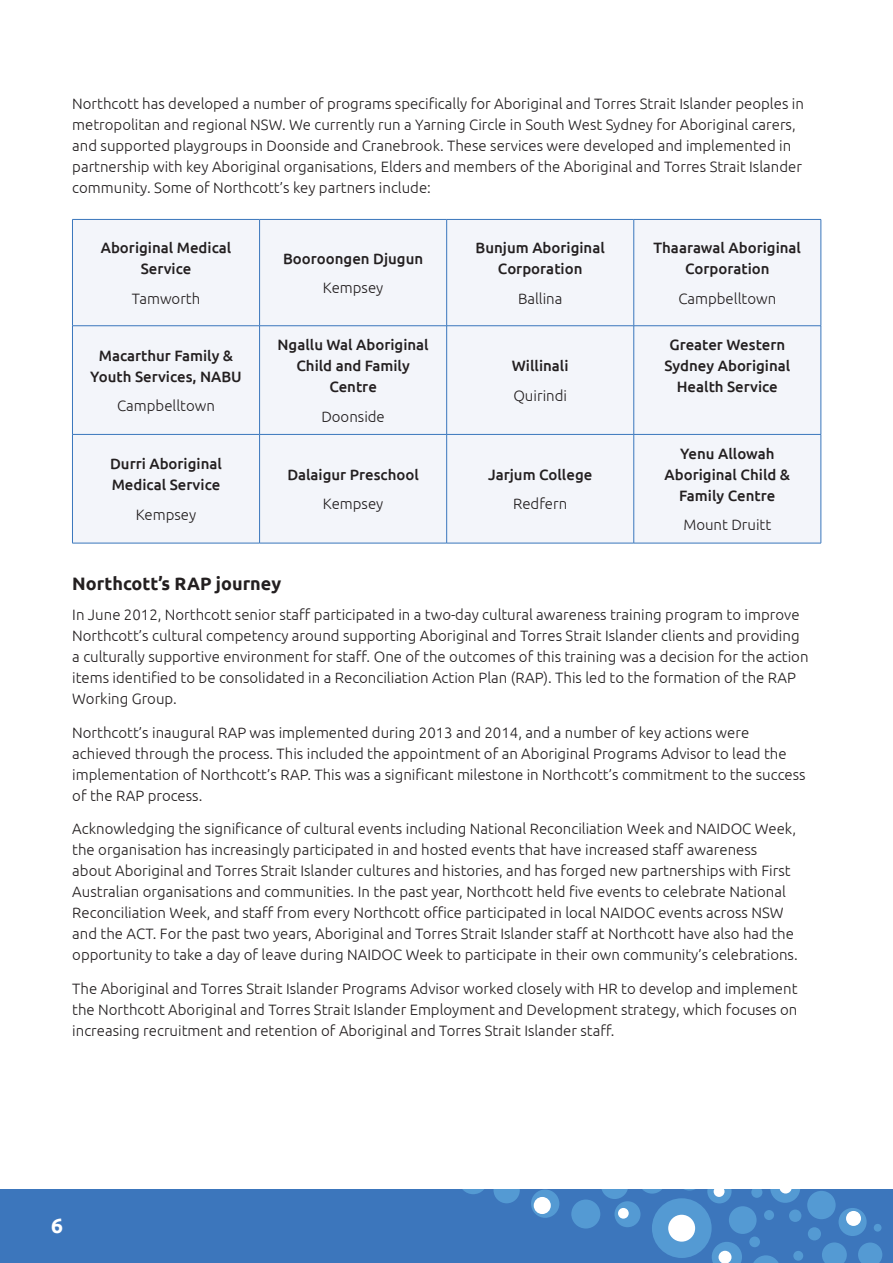
<style>
.page{position:relative;width:893px;height:1263px;background:#fff}
.page>*{position:absolute;margin:0;border:0;box-sizing:border-box;transform-origin:0 0}
.t1{font:700 21px "Ubuntu";color:#fff}
.t2{font:700 18px "Ubuntu";color:#231f20}
.t3{font:300 15px/21px "Ubuntu";color:#231f20}
.t4{font:500 15px/21px "Ubuntu";color:#231f20;text-align:center}
</style>
<div class="page">
<svg style="left:0;top:1189px;width:893px;height:74px;background:#3f7abe"></svg>
<div style="left:534px;top:1197px;width:17px;height:17px;background:#fff;border-radius:50%"></div>
<div style="left:618px;top:1208px;width:11px;height:10px;background:#fff;border-radius:50%"></div>
<div style="left:668px;top:1215px;width:27px;height:26px;background:#fff;border-radius:50%"></div>
<div style="left:718px;top:1251px;width:13px;height:12px;background:#fff;border-radius:50%"></div>
<svg style="left:676px;top:1189px;width:56px;height:14px"></svg>
<svg style="left:770px;top:1189px;width:30px;height:14px"></svg>
<div style="left:846px;top:1211px;width:15px;height:15px;background:#fff;border-radius:50%"></div>
<div style="left:73px;top:220px;width:748px;height:323px;background:#f3f5fa"></div>
<hr style="left:72px;top:219px;width:188px;height:1px;background:#3976bc">
<hr style="left:72px;top:220px;width:1px;height:106px;background:#3976bc">
<hr style="left:260px;top:219px;width:187px;height:1px;background:#3976bc">
<hr style="left:259px;top:220px;width:1px;height:106px;background:#3976bc">
<hr style="left:447px;top:219px;width:187px;height:1px;background:#3976bc">
<hr style="left:446px;top:220px;width:1px;height:106px;background:#3976bc">
<hr style="left:634px;top:219px;width:187px;height:1px;background:#3976bc">
<hr style="left:633px;top:220px;width:1px;height:106px;background:#3976bc">
<hr style="left:821px;top:220px;width:1px;height:106px;background:#3976bc">
<hr style="left:72px;top:325px;width:188px;height:1px;background:#3976bc">
<hr style="left:72px;top:326px;width:1px;height:108px;background:#3976bc">
<hr style="left:260px;top:325px;width:187px;height:1px;background:#3976bc">
<hr style="left:259px;top:326px;width:1px;height:108px;background:#3976bc">
<hr style="left:447px;top:325px;width:187px;height:1px;background:#3976bc">
<hr style="left:446px;top:326px;width:1px;height:108px;background:#3976bc">
<hr style="left:634px;top:325px;width:187px;height:1px;background:#3976bc">
<hr style="left:633px;top:326px;width:1px;height:108px;background:#3976bc">
<hr style="left:821px;top:326px;width:1px;height:108px;background:#3976bc">
<hr style="left:72px;top:434px;width:188px;height:1px;background:#3976bc">
<hr style="left:72px;top:435px;width:1px;height:108px;background:#3976bc">
<hr style="left:260px;top:434px;width:187px;height:1px;background:#3976bc">
<hr style="left:259px;top:435px;width:1px;height:108px;background:#3976bc">
<hr style="left:447px;top:434px;width:187px;height:1px;background:#3976bc">
<hr style="left:446px;top:435px;width:1px;height:108px;background:#3976bc">
<hr style="left:634px;top:434px;width:187px;height:1px;background:#3976bc">
<hr style="left:633px;top:435px;width:1px;height:108px;background:#3976bc">
<hr style="left:821px;top:435px;width:1px;height:108px;background:#3976bc">
<hr style="left:72px;top:543px;width:188px;height:1px;background:#3976bc">
<hr style="left:260px;top:543px;width:187px;height:1px;background:#3976bc">
<hr style="left:447px;top:543px;width:187px;height:1px;background:#3976bc">
<hr style="left:634px;top:543px;width:187px;height:1px;background:#3976bc">
<p class="t3" style="left:72px;top:93px;width:733px">Northcott has developed a number of programs specifically for Aboriginal and Torres Strait Islander peoples in metropolitan and regional NSW. We currently run a Yarning Circle in South West Sydney for Aboriginal carers, and supported playgroups in Doonside and Cranebrook. These services were developed and implemented in partnership with key Aboriginal organisations, Elders and members of the Aboriginal and Torres Strait Islander community. Some of Northcott’s key partners include:</p>
<p class="t4" style="left:101px;top:237px;width:132px">Aboriginal Medical<br>Service</p>
<p class="t3" style="left:132px;top:287px;width:70px">Tamworth</p>
<p class="t4" style="left:90px;top:344px;width:153px">Macarthur Family &amp;<br>Youth Services, NABU</p>
<p class="t3" style="left:117px;top:395px;width:99px">Campbelltown</p>
<p class="t4" style="left:110px;top:453px;width:113px;text-align:left">Durri Aboriginal<br>Medical Service</p>
<p class="t3" style="left:136px;top:504px;width:62px">Kempsey</p>
<p class="t4" style="left:283px;top:247px;width:142px">Booroongen Djugun</p>
<p class="t3" style="left:323px;top:277px;width:62px">Kempsey</p>
<p class="t4" style="left:277px;top:334px;width:153px">Ngallu Wal Aboriginal<br>Child and Family<br>Centre</p>
<p class="t3" style="left:321px;top:405px;width:65px">Doonside</p>
<p class="t4" style="left:287px;top:463px;width:133px">Dalaigur Preschool</p>
<p class="t3" style="left:323px;top:493px;width:62px">Kempsey</p>
<p class="t4" style="left:476px;top:237px;width:131px">Bunjum Aboriginal<br>Corporation</p>
<p class="t3" style="left:518px;top:287px;width:46px">Ballina</p>
<p class="t4" style="left:512px;top:355px;width:58px">Willinali</p>
<p class="t3" style="left:513px;top:384px;width:55px">Quirindi</p>
<p class="t4" style="left:488px;top:463px;width:106px">Jarjum College</p>
<p class="t3" style="left:513px;top:493px;width:56px">Redfern</p>
<p class="t4" style="left:654px;top:237px;width:149px">Thaarawal Aboriginal<br>Corporation</p>
<p class="t3" style="left:678px;top:287px;width:99px">Campbelltown</p>
<p class="t4" style="left:664px;top:334px;width:127px">Greater Western<br>Sydney Aboriginal<br>Health Service</p>
<p class="t4" style="left:664px;top:442px;width:127px">Yenu Allowah<br>Aboriginal Child &amp;<br>Family Centre</p>
<p class="t3" style="left:683px;top:514px;width:89px">Mount Druitt</p>
<p class="t2" style="left:72px;top:573px;width:210px">Northcott’s RAP journey</p>
<p class="t3" style="left:72px;top:603px;width:738px">In June 2012, Northcott senior staff participated in a two-day cultural awareness training program to improve Northcott’s cultural competency around supporting Aboriginal and Torres Strait Islander clients and providing a culturally supportive environment for staff. One of the outcomes of this training was a decision for the action items identified to be consolidated in a Reconciliation Action Plan (RAP). This led to the formation of the RAP Working Group.</p>
<p class="t3" style="left:72px;top:721px;width:735px">Northcott’s inaugural RAP was implemented during 2013 and 2014, and a number of key actions were achieved through the process. This included the appointment of an Aboriginal Programs Advisor to lead the implementation of Northcott’s RAP. This was a significant milestone in Northcott’s commitment to the success of the RAP process.</p>
<p class="t3" style="left:72px;top:818px;width:727px">Acknowledging the significance of cultural events including National Reconciliation Week and NAIDOC Week, the organisation has increasingly participated in and hosted events that have increased staff awareness about Aboriginal and Torres Strait Islander cultures and histories, and has forged new partnerships with First Australian organisations and communities. In the past year, Northcott held five events to celebrate National Reconciliation Week, and staff from every Northcott office participated in local NAIDOC events across NSW and the ACT. For the past two years, Aboriginal and Torres Strait Islander staff at Northcott have also had the opportunity to take a day of leave during NAIDOC Week to participate in their own community’s celebrations.</p>
<p class="t3" style="left:72px;top:978px;width:727px;text-align:justify">The Aboriginal and Torres Strait Islander Programs Advisor worked closely with HR to develop and implement the Northcott Aboriginal and Torres Strait Islander Employment and Development strategy, which focuses on increasing recruitment and retention of Aboriginal and Torres Strait Islander staff.</p>
<h1 class="t1" style="left:51px;top:1212px;width:13px">6</h1>
</div>
